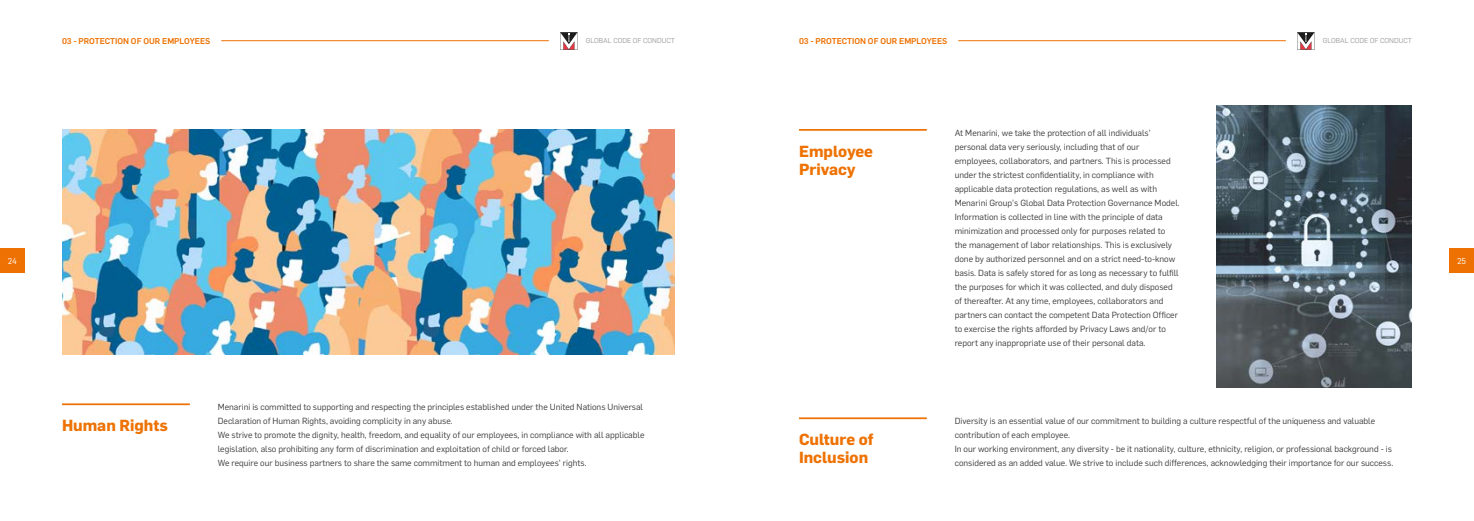
<style>
.page{position:relative;width:1474px;height:521px;background:#fff}
.page>*{position:absolute;margin:0;border:0;box-sizing:border-box;transform-origin:0 0}
.t1{font:700 15.75px/18.4px "Flama";color:#ee7203}
.t2{font:8.75px/14px "Flama";color:#3c3c3b}
.t3{font:500 8.31px "Flama";color:#ee7203}
.t4{font:8.31px "Flama";color:#fff}
.t5{font:7px "Flama";color:#9d9d9c}
</style>
<div class="page">
<img style="left:1216px;top:106px;width:195px;height:281px">
<hr style="left:221px;top:40px;width:328px;height:1px;background:#ee7203">
<div style="left:0;top:248px;width:25px;height:25px;background:#ee7203"></div>
<div style="left:1449px;top:248px;width:24px;height:25px;background:#ee7203"></div>
<svg style="left:560px;top:32px;width:17px;height:18px"></svg>
<hr style="left:958px;top:40px;width:327px;height:1px;background:#ee7203">
<svg style="left:1297px;top:32px;width:17px;height:18px"></svg>
<hr style="left:62px;top:403px;width:128px;height:2px;background:#ee7203">
<img style="left:62px;top:129px;width:613px;height:226px">
<hr style="left:799px;top:129px;width:127px;height:2px;background:#ee7203">
<hr style="left:799px;top:417px;width:127px;height:2px;background:#ee7203">
<p class="t3" style="left:62px;top:35px;width:150px">03 - PROTECTION OF OUR EMPLOYEES</p>
<p class="t5" style="left:586px;top:36px;width:90px">GLOBAL CODE OF CONDUCT</p>
<p class="t3" style="left:799px;top:35px;width:150px">03 - PROTECTION OF OUR EMPLOYEES</p>
<p class="t5" style="left:1322px;top:36px;width:90px">GLOBAL CODE OF CONDUCT</p>
<p class="t2" style="left:954px;top:125px;width:227px">At Menarini, we take the protection of all individuals’ personal data very seriously, including that of our employees, collaborators, and partners. This is processed under the strictest confidentiality, in compliance with applicable data protection regulations, as well as with Menarini Group’s Global Data Protection Governance Model.<br>Information is collected in line with the principle of data minimization and processed only for purposes related to<br>the management of labor relationships. This is exclusively done by authorized personnel and on a strict need-to-know basis. Data is safely stored for as long as necessary to fulfill the purposes for which it was collected, and duly disposed of thereafter. At any time, employees, collaborators and partners can contact the competent Data Protection Officer to exercise the rights afforded by Privacy Laws and/or to report any inappropriate use of their personal data.</p>
<h1 class="t1" style="left:799px;top:141px;width:76px">Employee<br>Privacy</h1>
<p class="t4" style="left:8px;top:255px;width:11px">24</p>
<p class="t4" style="left:1456px;top:255px;width:10px">25</p>
<h1 class="t1" style="left:62px;top:415px;width:107px">Human Rights</h1>
<p class="t2" style="left:218px;top:400px;width:428px">Menarini is committed to supporting and respecting the principles established under the United Nations Universal Declaration of Human Rights, avoiding complicity in any abuse.<br>We strive to promote the dignity, health, freedom, and equality of our employees, in compliance with all applicable legislation, also prohibiting any form of discrimination and exploitation of child or forced labor.<br>We require our business partners to share the same commitment to human and employees’ rights.</p>
<h1 class="t1" style="left:799px;top:429px;width:76px">Culture of<br>Inclusion</h1>
<p class="t2" style="left:954px;top:414px;width:440px">Diversity is an essential value of our commitment to building a culture respectful of the uniqueness and valuable contribution of each employee.<br>In our working environment, any diversity - be it nationality, culture, ethnicity, religion, or professional background - is considered as an added value. We strive to include such differences, acknowledging their importance for our success.</p>
</div>
